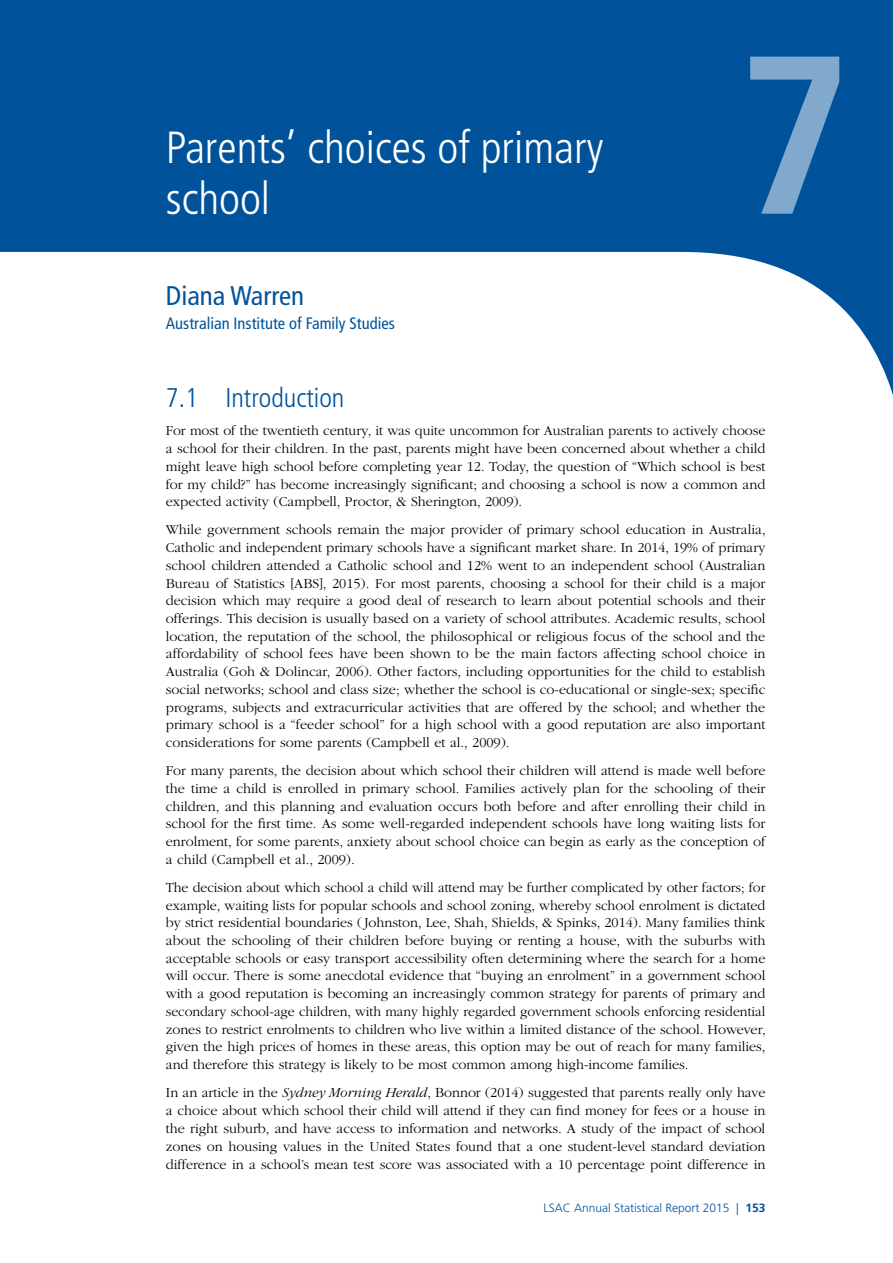
<style>
.page{position:relative;width:893px;height:1263px;background:#fff}
.page>*{position:absolute;margin:0;border:0;box-sizing:border-box;transform-origin:0 0}
.t1{font:700 condensed 225px "Frutiger LT Std";color:#80a9cd}
.Section_head_recto{font:300 condensed 45px/51px "Frutiger LT Std";color:#fff}
.t2{font:300 condensed 27px "Frutiger LT Std";color:#00539b}
.Author{font:condensed 27px "Frutiger LT Std";color:#00539b}
.Author_affiliation{font:condensed 16.5px "Frutiger LT Std";color:#00539b}
.Body_text_less_space{font:300 14.25px/17.7px "ITC Garamond Std";color:#000;text-align:justify}
.Body_Text{font:300 14.25px/18px "ITC Garamond Std";color:#000;text-align:justify}
.t3{font:300 12px "Frutiger LT Std";color:#00539b}
.s1{font-style:italic}
.s2{font-weight:700}
</style>
<div class="page">
<svg style="left:0;top:0;width:893px;height:395px;fill:#00539b"></svg>
<h2 class="Section_head_recto" style="left:166px;top:122px;width:439px">Parents’ choices of primary school</h2>
<p class="Author" style="left:166px;top:280px;width:140px">Diana Warren</p>
<p class="Author_affiliation" style="left:166px;top:314px;width:230px">Australian Institute of Family Studies</p>
<h1 class="t1" style="left:736px;top:2px;width:118px">7</h1>
<p class="t2" style="left:166px;top:383px;width:180px">7.1 Introduction</p>
<p class="Body_text_less_space" style="left:166px;top:422px;width:601px">For most of the twentieth century, it was quite uncommon for Australian parents to actively choose a school for their children. In the past, parents might have been concerned about whether a child might leave high school before completing year 12. Today, the question of “Which school is best for my child?” has become increasingly significant; and choosing a school is now a common and expected activity (Campbell, Proctor, &amp; Sherington, 2009).</p>
<p class="Body_text_less_space" style="left:166px;top:521px;width:601px">While government schools remain the major provider of primary school education in Australia, Catholic and independent primary schools have a significant market share. In 2014, 19% of primary school children attended a Catholic school and 12% went to an independent school (Australian Bureau of Statistics [ABS], 2015). For most parents, choosing a school for their child is a major decision which may require a good deal of research to learn about potential schools and their offerings. This decision is usually based on a variety of school attributes. Academic results, school location, the reputation of the school, the philosophical or religious focus of the school and the affordability of school fees have been shown to be the main factors affecting school choice in Australia (Goh &amp; Dolincar, 2006). Other factors, including opportunities for the child to establish social networks; school and class size; whether the school is co-educational or single-sex; specific programs, subjects and extracurricular activities that are offered by the school; and whether the primary school is a “feeder school” for a high school with a good reputation are also important considerations for some parents (Campbell et al., 2009).</p>
<p class="Body_text_less_space" style="left:166px;top:762px;width:601px">For many parents, the decision about which school their children will attend is made well before the time a child is enrolled in primary school. Families actively plan for the schooling of their children, and this planning and evaluation occurs both before and after enrolling their child in school for the first time. As some well-regarded independent schools have long waiting lists for enrolment, for some parents, anxiety about school choice can begin as early as the conception of a child (Campbell et al., 2009).</p>
<p class="Body_text_less_space" style="left:166px;top:879px;width:601px">The decision about which school a child will attend may be further complicated by other factors; for example, waiting lists for popular schools and school zoning, whereby school enrolment is dictated by strict residential boundaries (Johnston, Lee, Shah, Shields, &amp; Spinks, 2014). Many families think about the schooling of their children before buying or renting a house, with the suburbs with acceptable schools or easy transport accessibility often determining where the search for a home will occur. There is some anecdotal evidence that “buying an enrolment” in a government school with a good reputation is becoming an increasingly common strategy for parents of primary and secondary school-age children, with many highly regarded government schools enforcing residential zones to restrict enrolments to children who live within a limited distance of the school. However, given the high prices of homes in these areas, this option may be out of reach for many families, and therefore this strategy is likely to be most common among high-income families.</p>
<p class="Body_Text" style="left:166px;top:1084px;width:601px">In an article in the <span class="s1">Sydney Morning Herald</span>, Bonnor (2014) suggested that parents really only have a choice about which school their child will attend if they can find money for fees or a house in the right suburb, and have access to information and networks. A study of the impact of school zones on housing values in the United States found that a one student-level standard deviation difference in a school’s mean test score was associated with a 10 percentage point difference in</p>
<p class="t3" style="left:543px;top:1201px;width:224px">LSAC Annual Statistical Report 2015 | <span class="s2">153</span></p>
</div>
